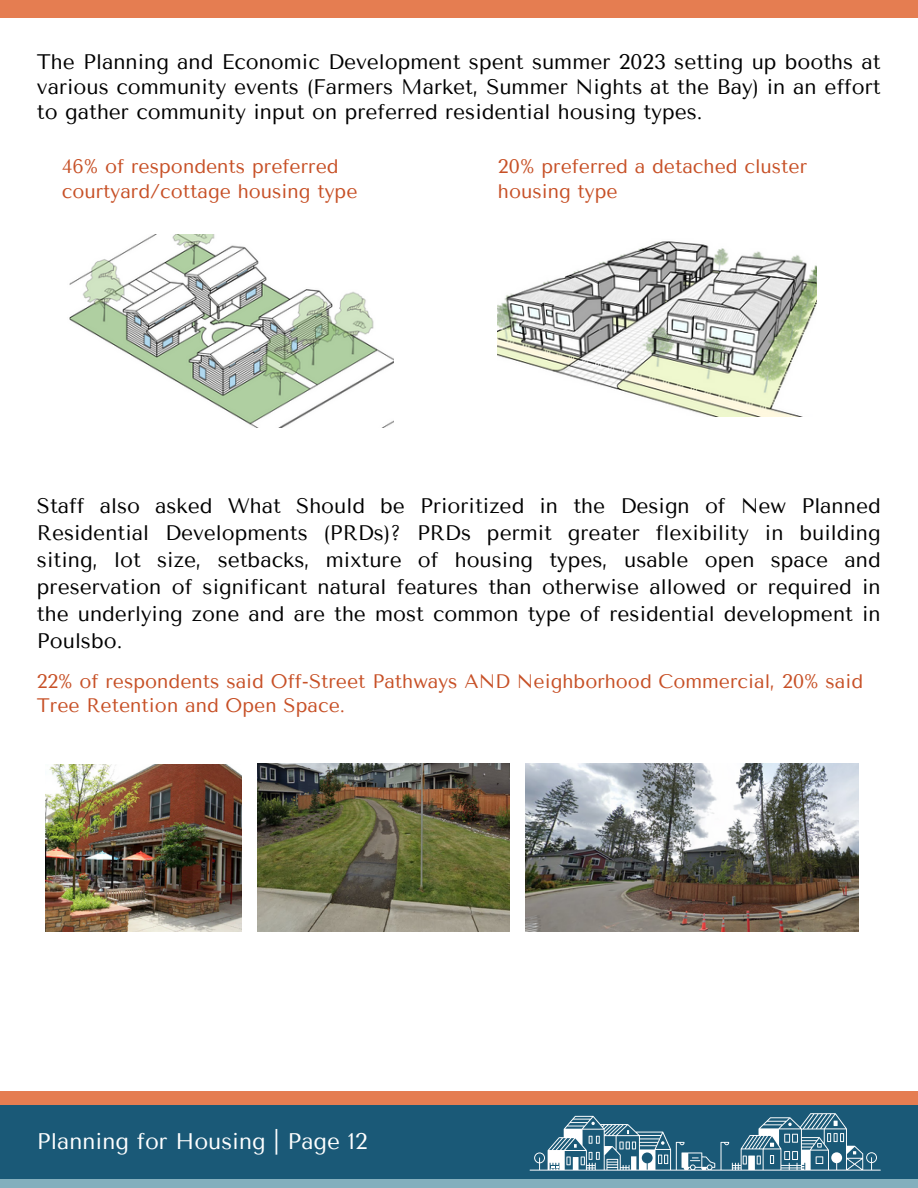
<style>
.page{position:relative;width:918px;height:1188px;background:#fff}
.page>*{position:absolute;margin:0;border:0;box-sizing:border-box;transform-origin:0 0}
.t1{font:22.5px "Tenor Sans";color:#fff}
.t2{font:21px/27px "Tenor Sans";color:#000;text-align:justify}
.t3{font:19.5px/24.8px "Tenor Sans";color:#c75026}
</style>
<div class="page">
<div style="left:0;top:1113px;width:918px;height:75px;background:#83afbd"></div>
<div style="left:0;top:1091px;width:918px;height:75px;background:#e57d51"></div>
<div style="left:0;top:1105px;width:918px;height:74px;background:#1a5977"></div>
<svg style="left:530px;top:1113px;width:351px;height:58px"></svg>
<div style="left:0;top:0;width:918px;height:18px;background:#e57d51"></div>
<img style="left:69px;top:235px;width:325px;height:192px">
<img style="left:498px;top:241px;width:318px;height:176px">
<img style="left:46px;top:764px;width:196px;height:168px">
<img style="left:257px;top:763px;width:252px;height:169px">
<img style="left:525px;top:763px;width:333px;height:169px">
<p class="t2" style="left:37px;top:50px;width:845px;line-height:24.8px">The Planning and Economic Development spent summer 2023 setting up booths at various community events (Farmers Market, Summer Nights at the Bay) in an effort to gather community input on preferred residential housing types.</p>
<p class="t3" style="left:498px;top:154px;width:311px">20% preferred a detached cluster housing type</p>
<p class="t3" style="left:62px;top:154px;width:297px">46% of respondents preferred courtyard/cottage housing type</p>
<p class="t2" style="left:37px;top:492px;width:845px">Staff also asked What Should be Prioritized in the Design of New Planned Residential Developments (PRDs)? PRDs permit greater flexibility in building siting, lot size, setbacks, mixture of housing types, usable open space and preservation of significant natural features than otherwise allowed or required in the underlying zone and are the most common type of residential development in Poulsbo.</p>
<p class="t3" style="left:37px;top:669px;width:828px">22% of respondents said Off-Street Pathways AND Neighborhood Commercial, 20% said<br>Tree Retention and Open Space.</p>
<p class="t1" style="left:37px;top:1128px;width:332px">Planning for Housing | Page 12</p>
</div>
